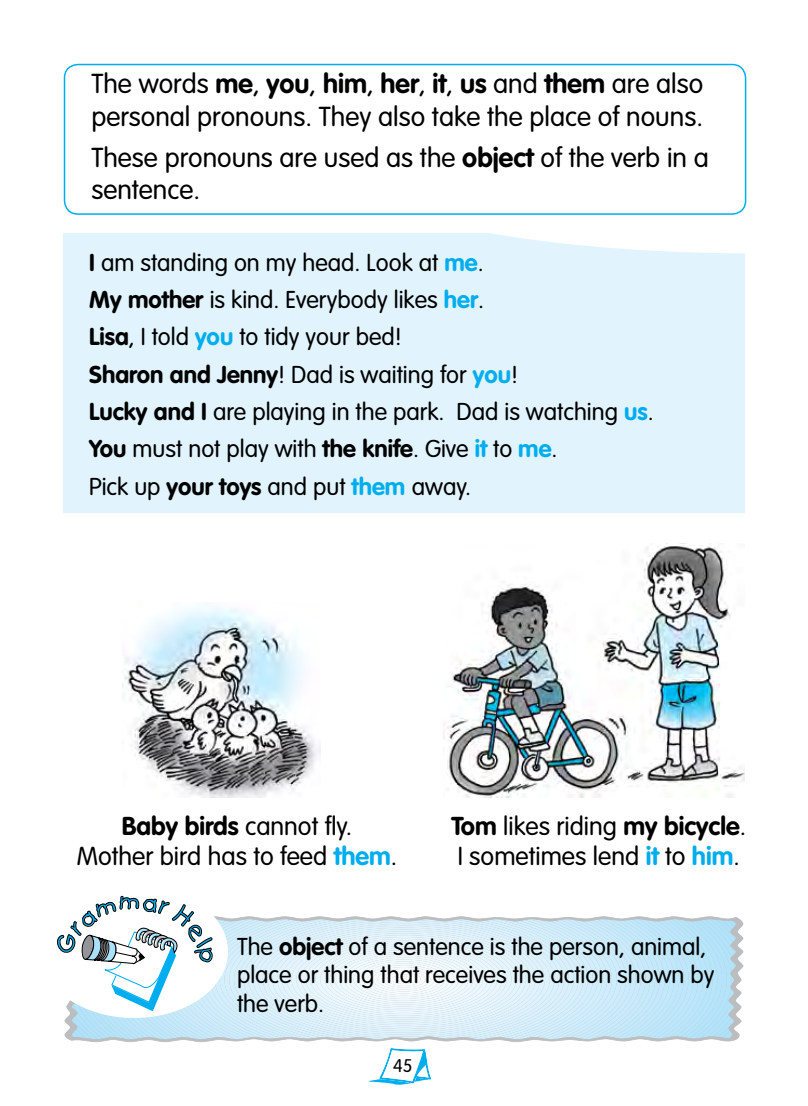
<style>
.page{position:relative;width:808px;height:1106px;background:#fff}
.page>*{position:absolute;margin:0;border:0;box-sizing:border-box;transform-origin:0 0}
.t1{font:300 27px/32.4px "VAG Rounded";color:#000}
.t2{font:300 25.5px/30.6px "VAG Rounded";color:#000;text-align:center}
.t3{font:300 24px/37.2px "VAG Rounded";color:#000}
.t4{font:300 18px "VAG Rounded";color:#000}
.s1{font-weight:700}
.s2{font-weight:700;color:#00adef}
</style>
<div class="page">
<svg style="left:369px;top:1048px;width:61px;height:36px"></svg>
<img style="left:443px;top:543px;width:301px;height:254px">
<img style="left:122px;top:606px;width:199px;height:191px">
<div style="left:64px;top:234px;width:680px;height:278px;background:#e1f3fd"></div>
<svg style="left:497px;top:234px;width:247px;height:19px"></svg>
<svg style="left:64px;top:916px;width:680px;height:126px"></svg>
<svg style="left:69px;top:918px;width:670px;height:122px;background:#d2eaf5"></svg>
<div style="left:41px;top:885px;width:186px;height:132px;background:#fff;border-radius:50%"></div>
<div style="left:64px;top:64px;width:682px;height:151px;border:2px solid #00adef;border-radius:14px"></div>
<svg style="left:57px;top:895px;width:156px;height:116px"></svg>
<p class="t1" style="left:91px;top:68px;width:613px">The words <span class="s1">me</span>, <span class="s1">you</span>, <span class="s1">him</span>, <span class="s1">her</span>, <span class="s1">it</span>, <span class="s1">us</span> and <span class="s1">them</span> are also personal pronouns. They also take the place of nouns.</p>
<p class="t1" style="left:91px;top:141px;width:619px">These pronouns are used as the <span class="s1">object</span> of the verb in a sentence.</p>
<p class="t3" style="left:89px;top:244px;width:566px"><span class="s1">I</span> am standing on my head. Look at <span class="s2">me</span>.<br><span class="s1">My mother</span> is kind. Everybody likes <span class="s2">her</span>.<br><span class="s1">Lisa</span>, I told <span class="s2">you</span> to tidy your bed!<br><span class="s1">Sharon and Jenny</span>! Dad is waiting for <span class="s2">you</span>!<br><span class="s1">Lucky and I</span> are playing in the park. Dad is watching <span class="s2">us</span>.<br><span class="s1">You</span> must not play with <span class="s1">the knife</span>. Give <span class="s2">it</span> to <span class="s2">me</span>.<br>Pick up <span class="s1">your toys</span> and put <span class="s2">them</span> away.</p>
<p class="t2" style="left:77px;top:810px;width:322px"><span class="s1">Baby birds</span> cannot fly.<br>Mother bird has to feed <span class="s2">them</span>.</p>
<p class="t2" style="left:452px;top:810px;width:296px;text-align:left"><span class="s1">Tom</span> likes riding <span class="s1">my bicycle</span>.<br>I sometimes lend <span class="s2">it</span> to <span class="s2">him</span>.</p>
<p class="t3" style="left:237px;top:931px;width:479px;line-height:28.8px">The <span class="s1">object</span> of a sentence is the person, animal, place or thing that receives the action shown by the verb.</p>
<p class="t4" style="left:393px;top:1055px;width:21px">45</p>
</div>
